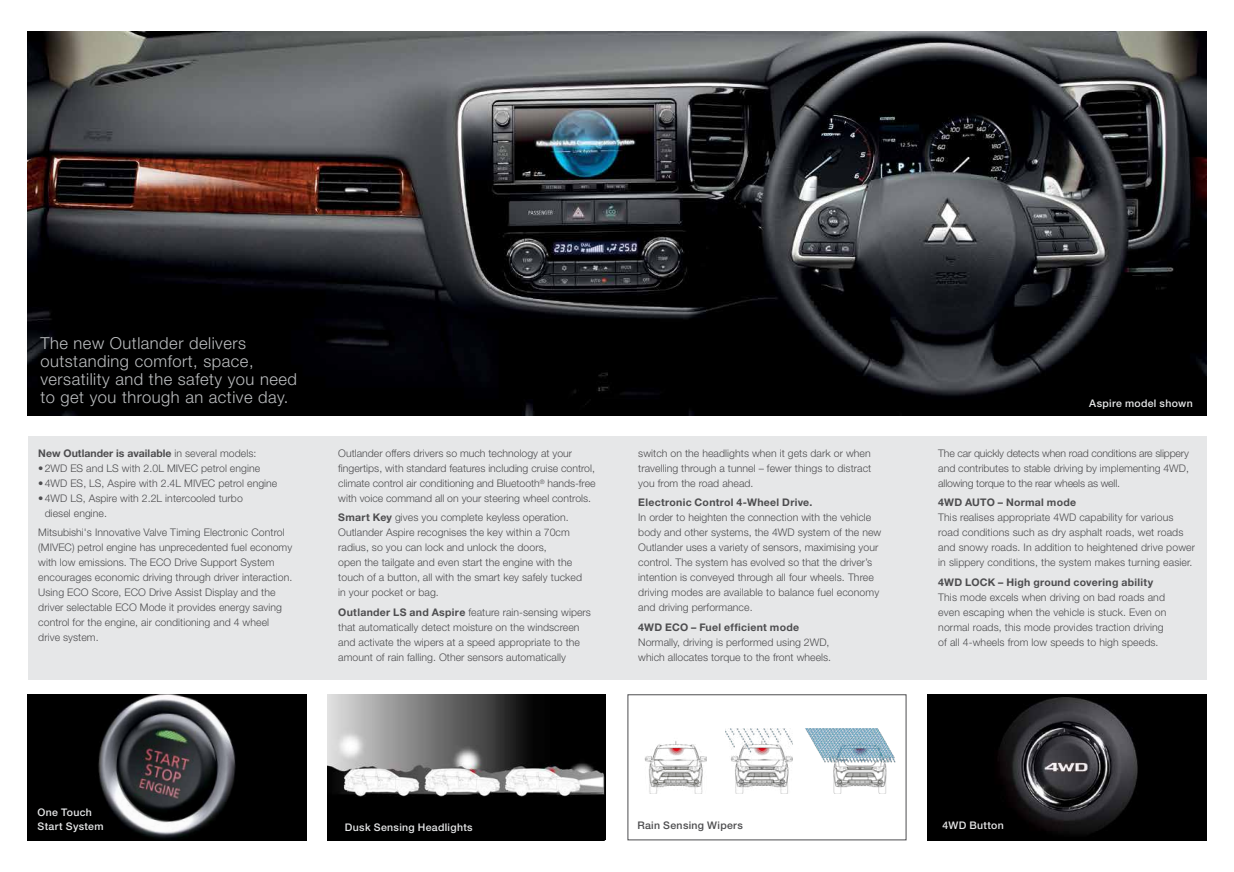
<style>
.page{position:relative;width:1234px;height:872px;background:#fff}
.page>*{position:absolute;margin:0;border:0;box-sizing:border-box;transform-origin:0 0}
.t1{font:300 16.5px/18px "Helvetica Neue";letter-spacing:.03em;color:#bcbec0}
.t2{font:300 10.5px/15px "Helvetica Neue";letter-spacing:.005em;color:#4d4d4f}
.t3{font:700 10.5px "Helvetica Neue";letter-spacing:.025em;color:#4d4d4f}
.t4{font:500 10.5px/13.5px "Helvetica Neue";letter-spacing:.03em;color:#e6e7e8}
.t5{font:700 10.5px "Helvetica Neue";color:#4d4d4f}
.t6{font:500 10.5px "Helvetica Neue";letter-spacing:.03em;color:#4d4d4f}
.s1{font-weight:300}
.s2{font-weight:700}
</style>
<div class="page">
<div style="left:627px;top:694px;width:279px;height:146px;border:1px solid #4d4d4f"></div>
<img style="left:929px;top:696px;width:274px;height:142px">
<div style="left:927px;top:694px;width:278px;height:146px;border:1px solid #000"></div>
<img style="left:28px;top:32px;width:1177px;height:384px">
<div style="left:28px;top:436px;width:1177px;height:243px;background:#e6e7e8"></div>
<img style="left:327px;top:694px;width:279px;height:146px">
<img style="left:28px;top:694px;width:278px;height:146px">
<img style="left:805px;top:728px;width:91px;height:65px">
<img style="left:725px;top:728px;width:68px;height:65px">
<img style="left:644px;top:741px;width:62px;height:52px">
<h1 class="t1" style="left:40px;top:334px;width:258px">The new Outlander delivers outstanding comfort, space, versatility and the safety you need to get you through an active day.</h1>
<p class="t5" style="left:38px;top:447px;width:219px">New Outlander is available <span class="s1">in several models:</span></p>
<p class="t2" style="left:38px;top:460px;width:223px">• 2WD ES and LS with 2.0L MIVEC petrol engine</p>
<p class="t2" style="left:38px;top:475px;width:240px">• 4WD ES, LS, Aspire with 2.4L MIVEC petrol engine</p>
<p class="t2" style="left:45px;top:490px;width:200px;text-indent:-6px">• 4WD LS, Aspire with 2.2L intercooled turbo diesel engine.</p>
<p class="t2" style="left:38px;top:525px;width:255px">Mitsubishi's Innovative Valve Timing Electronic Control (MIVEC) petrol engine has unprecedented fuel economy with low emissions. The ECO Drive Support System encourages economic driving through driver interaction.<br>Using ECO Score, ECO Drive Assist Display and the driver selectable ECO Mode it provides energy saving control for the engine, air conditioning and 4 wheel drive system.</p>
<p class="t2" style="left:338px;top:445px;width:259px">Outlander offers drivers so much technology at your fingertips, with standard features including cruise control, climate control air conditioning and Bluetooth<sup>®</sup> hands-free with voice command all on your steering wheel controls.</p>
<p class="t2" style="left:338px;top:510px;width:245px"><span class="s2">Smart Key</span> gives you complete keyless operation.<br>Outlander Aspire recognises the key within a 70cm radius, so you can lock and unlock the doors,<br>open the tailgate and even start the engine with the touch of a button, all with the smart key safely tucked in your pocket or bag.</p>
<p class="t2" style="left:338px;top:604px;width:254px"><span class="s2">Outlander LS and Aspire</span> feature rain-sensing wipers that automatically detect moisture on the windscreen and activate the wipers at a speed appropriate to the amount of rain falling. Other sensors automatically</p>
<p class="t2" style="left:638px;top:445px;width:234px;text-align:justify">switch on the headlights when it gets dark or when travelling through a tunnel – fewer things to distract you from the road ahead.</p>
<p class="t3" style="left:638px;top:496px;width:176px">Electronic Control 4-Wheel Drive.</p>
<p class="t2" style="left:638px;top:510px;width:244px">In order to heighten the connection with the vehicle body and other systems, the 4WD system of the new Outlander uses a variety of sensors, maximising your control. The system has evolved so that the driver’s intention is conveyed through all four wheels. Three driving modes are available to balance fuel economy and driving performance.</p>
<p class="t3" style="left:638px;top:620px;width:162px">4WD ECO – Fuel efficient mode</p>
<p class="t2" style="left:638px;top:634px;width:194px">Normally, driving is performed using 2WD, which allocates torque to the front wheels.</p>
<p class="t4" style="left:1089px;top:396px;width:105px">Aspire model shown</p>
<p class="t2" style="left:938px;top:446px;width:252px;text-align:justify">The car quickly detects when road conditions are slippery and contributes to stable driving by implementing 4WD, allowing torque to the rear wheels as well.</p>
<p class="t3" style="left:938px;top:496px;width:139px">4WD AUTO – Normal mode</p>
<p class="t2" style="left:938px;top:510px;width:258px">This realises appropriate 4WD capability for various road conditions such as dry asphalt roads, wet roads and snowy roads. In addition to heightened drive power in slippery conditions, the system makes turning easier.</p>
<p class="t3" style="left:938px;top:575px;width:216px">4WD LOCK – High ground covering ability</p>
<p class="t2" style="left:938px;top:589px;width:230px">This mode excels when driving on bad roads and even escaping when the vehicle is stuck. Even on normal roads, this mode provides traction driving of all 4-wheels from low speeds to high speeds.</p>
<p class="t4" style="left:38px;top:805px;width:68px">One Touch<br>Start System</p>
<p class="t4" style="left:345px;top:820px;width:129px">Dusk Sensing Headlights</p>
<p class="t6" style="left:637px;top:819px;width:107px">Rain Sensing Wipers</p>
<p class="t4" style="left:942px;top:818px;width:63px">4WD Button</p>
</div>
